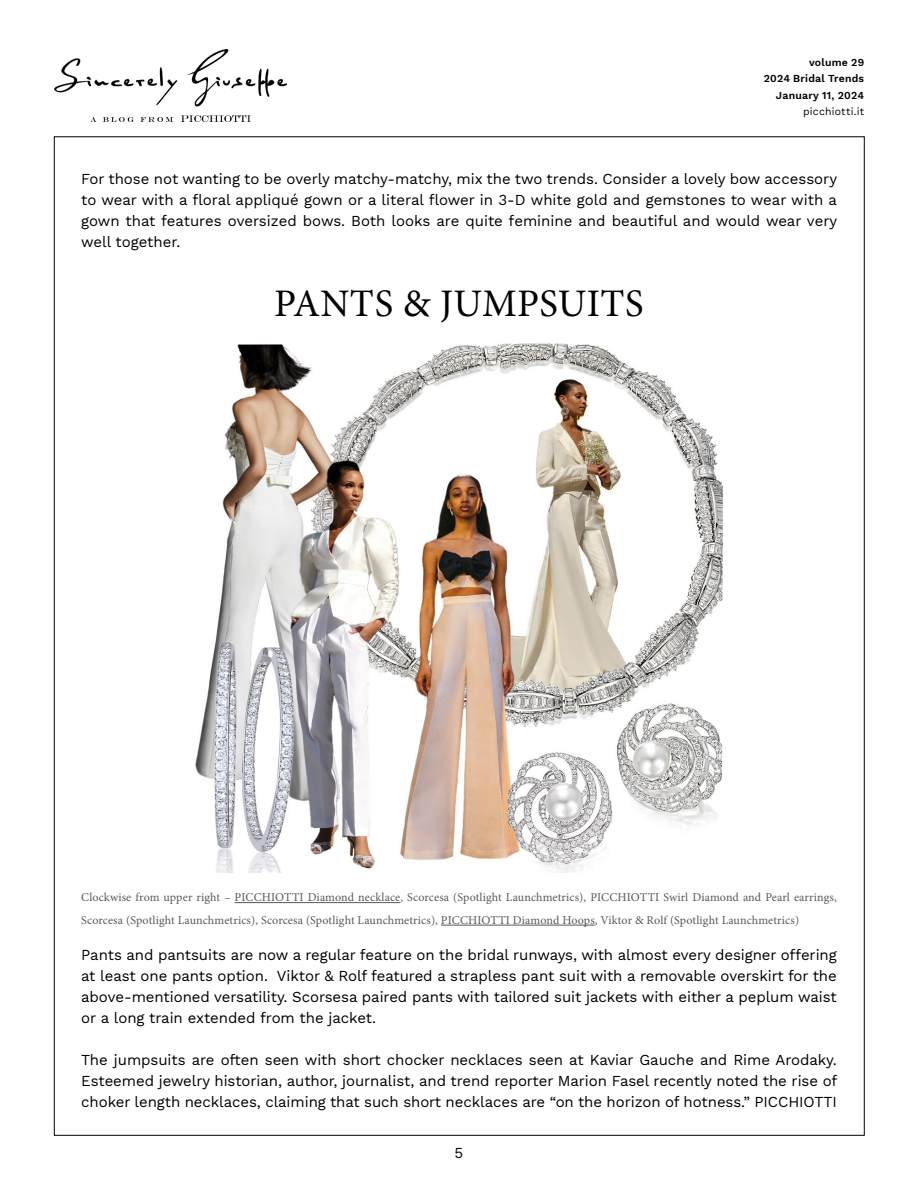
<style>
.page{position:relative;width:918px;height:1188px;background:#fff}
.page>*{position:absolute;margin:0;border:0;box-sizing:border-box;transform-origin:0 0}
.t1{font:39px "Minion Pro";letter-spacing:.01em;color:#000}
.t2{font:15px/21px "Work Sans";letter-spacing:-.005em;color:#000;text-align:justify}
.t3{font:12px/22.5px "Minion Pro";letter-spacing:.01em;color:#58595b}
.t4{font:600 10.5px/16.5px "Work Sans";letter-spacing:.02em;color:#000;text-align:right}
.t5{font:10.5px "Work Sans";letter-spacing:.015em;color:#000}
</style>
<div class="page">
<hr style="left:235px;top:902px;width:165px;height:1px;background:#58595b">
<hr style="left:441px;top:925px;width:154px;height:1px;background:#58595b">
<img style="left:54px;top:49px;width:233px;height:73px">
<img style="left:195px;top:343px;width:528px;height:530px">
<p class="t4" style="left:764px;top:53px;width:102px">volume 29<br>2024 Bridal Trends<br>January 11, 2024</p>
<p class="t5" style="left:803px;top:103px;width:62px">picchiotti.it</p>
<p class="t2" style="left:81px;top:168px;width:757px">For those not wanting to be overly matchy-matchy, mix the two trends. Consider a lovely bow accessory to wear with a floral appliqué gown or a literal flower in 3-D white gold and gemstones to wear with a gown that features oversized bows. Both looks are quite feminine and beautiful and would wear very well together.</p>
<h1 class="t1" style="left:274px;top:278px;width:371px">PANTS &amp; JUMPSUITS</h1>
<p class="t3" style="left:81px;top:886px;width:757px">Clockwise from upper right – PICCHIOTTI Diamond necklace, Scorcesa (Spotlight Launchmetrics), PICCHIOTTI Swirl Diamond and Pearl earrings,<br>Scorcesa (Spotlight Launchmetrics), Scorcesa (Spotlight Launchmetrics), PICCHIOTTI Diamond Hoops, Viktor &amp; Rolf (Spotlight Launchmetrics)</p>
<p class="t2" style="left:81px;top:944px;width:757px">Pants and pantsuits are now a regular feature on the bridal runways, with almost every designer offering at least one pants option. Viktor &amp; Rolf featured a strapless pant suit with a removable overskirt for the above-mentioned versatility. Scorsesa paired pants with tailored suit jackets with either a peplum waist or a long train extended from the jacket.</p>
<p class="t2" style="left:81px;top:1049px;width:758px">The jumpsuits are often seen with short chocker necklaces seen at Kaviar Gauche and Rime Arodaky.<br>Esteemed jewelry historian, author, journalist, and trend reporter Marion Fasel recently noted the rise of choker length necklaces, claiming that such short necklaces are “on the horizon of hotness.” PICCHIOTTI</p>
<p class="t2" style="left:455px;top:1142px;width:10px">5</p>
</div>
